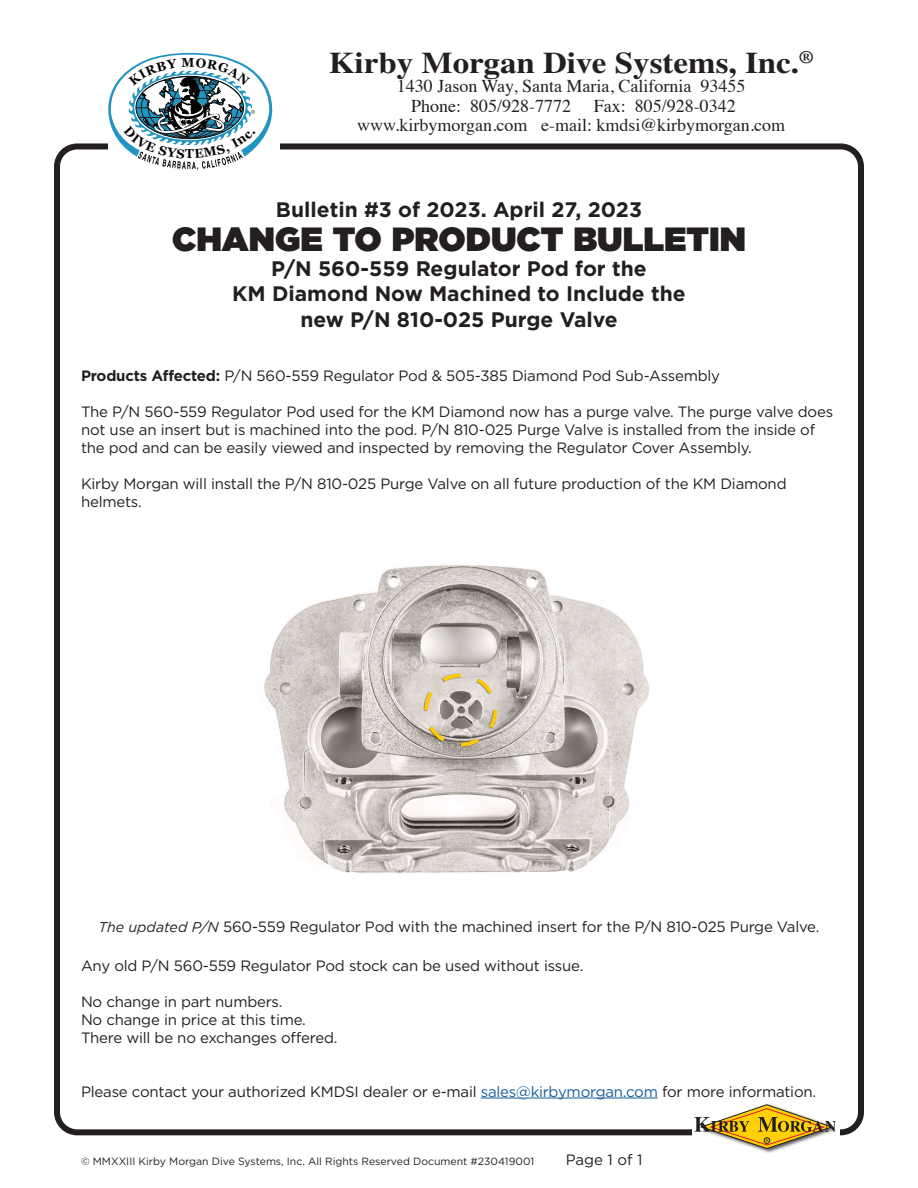
<style>
.page{position:relative;width:918px;height:1188px;background:#fff}
.page>*{position:absolute;margin:0;border:0;box-sizing:border-box;transform-origin:0 0}
.t1{font:900 33.6px "Gotham";color:#231f20}
.t2{font:700 30px "Times LT Std";color:#231f20;scale:1.1 1}
.Title__Small{font:700 21px/25.2px "Gotham";color:#231f20;text-align:center}
.t3{font:18px/19.5px "Times";color:#231f20}
.Body_Text{font:15px/18px "Gotham";letter-spacing:-.015em;color:#231f20}
.t4{font:10.5px "Gotham";color:#231f20}
.s1{font-weight:700}
.s2{font-style:italic;font-size:14.25px}
.s3{color:#175d9e}
</style>
<div class="page">
<div style="left:54px;top:143px;width:810px;height:992px;border:6px solid #231f20;border-radius:20px"></div>
<div style="left:108px;top:52px;width:172px;height:118px;background:#fff"></div>
<img style="left:757px;top:1128px;width:83px;height:25px">
<svg style="left:694px;top:1104px;width:142px;height:45px"></svg>
<hr style="left:481px;top:1098px;width:177px;height:1px;background:#175d9e">
<img style="left:264px;top:565px;width:385px;height:309px">
<svg style="left:108px;top:53px;width:164px;height:117px"></svg>
<h2 class="t2" style="left:329px;top:45px;width:442px">Kirby Morgan Dive Systems, Inc.<sup>®</sup></h2>
<p class="t3" style="left:411px;top:75px;width:336px;text-indent:-14px">1430 Jason Way, Santa Maria, California 93455<br>Phone: 805/928-7772</p>
<p class="t3" style="left:357px;top:95px;width:430px;text-indent:237px">Fax: 805/928-0342 www.kirbymorgan.com e-mail: kmdsi@kirbymorgan.com</p>
<p class="Title__Small" style="left:276px;top:196px;width:368px">Bulletin #3 of 2023. April 27, 2023</p>
<p class="t1" style="left:172px;top:215px;width:575px">CHANGE TO PRODUCT BULLETIN</p>
<p class="Title__Small" style="left:232px;top:256px;width:455px">P/N 560-559 Regulator Pod for the<br>KM Diamond Now Machined to Include the new P/N 810-025 Purge Valve</p>
<p class="Body_Text" style="left:81px;top:366px;width:641px"><span class="s1">Products Affected:</span> P/N 560-559 Regulator Pod &amp; 505-385 Diamond Pod Sub-Assembly</p>
<p class="Body_Text" style="left:81px;top:402px;width:754px">The P/N 560-559 Regulator Pod used for the KM Diamond now has a purge valve. The purge valve does not use an insert but is machined into the pod. P/N 810-025 Purge Valve is installed from the inside of the pod and can be easily viewed and inspected by removing the Regulator Cover Assembly.</p>
<p class="Body_Text" style="left:81px;top:474px;width:707px">Kirby Morgan will install the P/N 810-025 Purge Valve on all future production of the KM Diamond helmets.</p>
<p class="Body_Text" style="left:99px;top:918px;width:723px"><span class="s2">The updated P/N</span> 560-559 Regulator Pod with the machined insert for the P/N 810-025 Purge Valve.</p>
<p class="Body_Text" style="left:81px;top:956px;width:504px">Any old P/N 560-559 Regulator Pod stock can be used without issue.</p>
<p class="Body_Text" style="left:81px;top:992px;width:203px">No change in part numbers.</p>
<p class="Body_Text" style="left:81px;top:1010px;width:226px">No change in price at this time.</p>
<p class="Body_Text" style="left:81px;top:1028px;width:258px">There will be no exchanges offered.</p>
<p class="Body_Text" style="left:81px;top:1082px;width:737px">Please contact your authorized KMDSI dealer or e-mail <span class="s3">sales@kirbymorgan.com</span> for more information.</p>
<p class="t4" style="left:81px;top:1154px;width:455px">© MMXXIII Kirby Morgan Dive Systems, Inc. All Rights Reserved Document #230419001</p>
<p class="Body_Text" style="left:566px;top:1150px;width:78px">Page 1 of 1</p>
</div>
